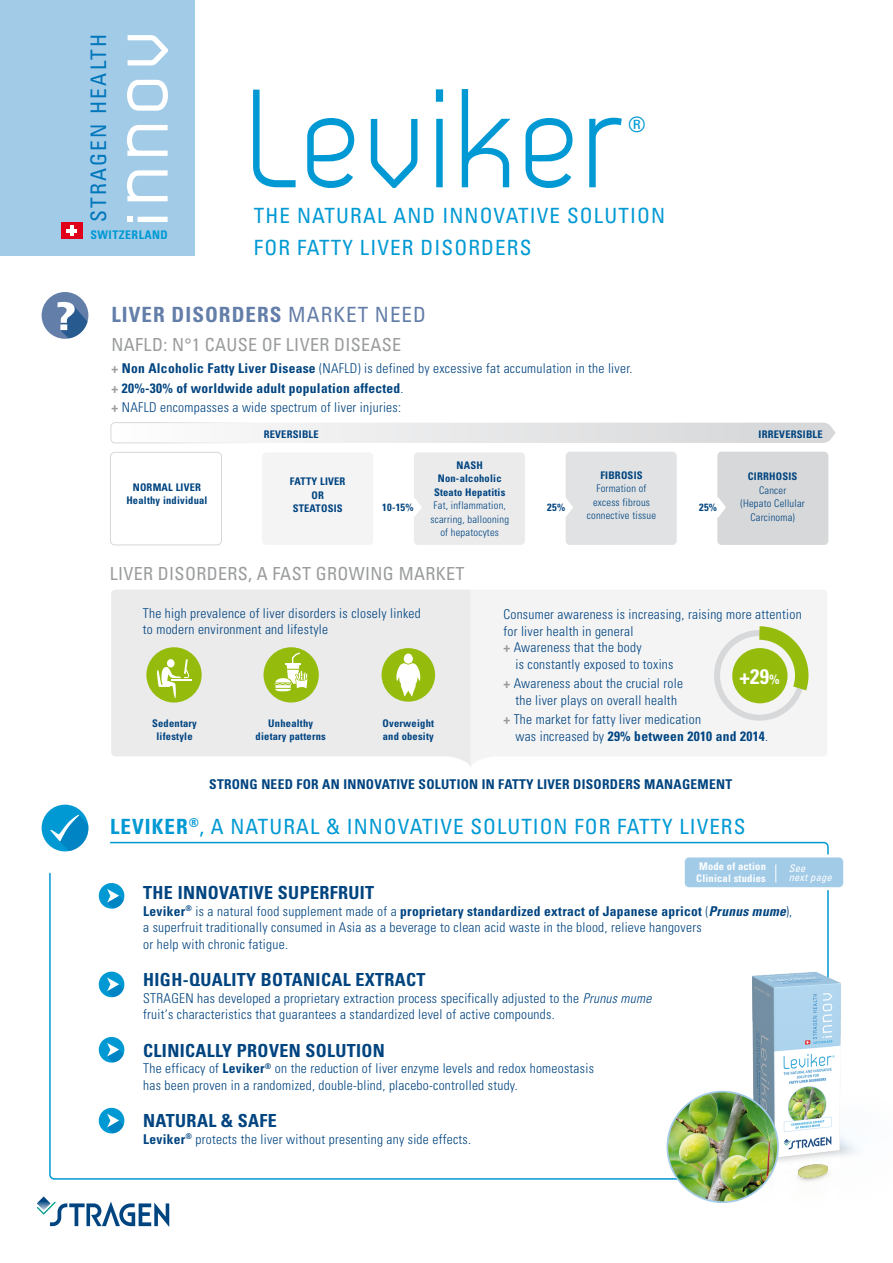
<style>
.page{position:relative;width:893px;height:1263px;background:#fff}
.page>*{position:absolute;margin:0;border:0;box-sizing:border-box;transform-origin:0 0}
.t1{font:139.5px "Dekar";letter-spacing:.04em;color:#0099d3;scale:.91 1}
.t2{font:condensed 21.45px "Univers";letter-spacing:.105em;color:#0076bb}
.t3{font:condensed 21.15px "Univers";color:#0099d3}
.t4{font:condensed 21px/31.5px "Univers";letter-spacing:.055em;color:#0099d3}
.t5{font:700 condensed 21px "Univers";letter-spacing:.05em;color:#637ea9}
.t6{font:700 condensed 21px "Univers";color:#fff}
.t7{font:700 condensed 18px "Univers";letter-spacing:.02em;color:#004480}
.t8{font:condensed 18px "Univers";letter-spacing:.02em;color:#9a9c9d}
.t9{font:300 condensed 13.5px/16.5px "Univers";letter-spacing:.02em;color:#004480}
.t10{font:700 condensed 13.5px "Univers";letter-spacing:.02em;color:#004480}
.t11{font:700 condensed 11.85px "Univers";letter-spacing:.04em;color:#0099d3}
.t12{font:700 condensed 10.5px/13.5px "Univers";letter-spacing:.02em;color:#004480;text-align:center}
.t13{font:300 condensed 10.5px/13.5px "Univers";letter-spacing:.02em;color:#004480;text-align:center}
.t14{font:700 condensed 10.5px/12px "Univers";letter-spacing:.02em;color:#fff}
.t15{font:italic condensed 10.5px/9px "Univers";letter-spacing:.02em;color:#fff}
.s1{font-weight:400}
.s2{font-weight:700;color:#9a9c9d}
.s3{font-weight:700}
.s4{font-weight:700;color:#9a9b9d}
.s5{font-size:13.5px}
.s6{font-weight:700;font-style:italic}
.s7{font-style:italic}
</style>
<div class="page">
<img style="left:638px;top:890px;width:219px;height:313px">
<img style="left:772px;top:1146px;width:82px;height:57px">
<img style="left:752px;top:972px;width:88px;height:186px">
<img style="left:799px;top:1165px;width:28px;height:13px">
<img style="left:667px;top:1092px;width:111px;height:110px;border-radius:55px">
<div style="left:667px;top:1091px;width:112px;height:112px;border:2px solid #a2cbe8;border-radius:50%"></div>
<svg style="left:37px;top:1196px;width:132px;height:31px"></svg>
<svg style="left:41px;top:804px;width:71px;height:71px"></svg>
<div style="left:99px;top:883px;width:25px;height:26px;background:#0099d3;border-radius:50%"></div>
<svg style="left:107px;top:889px;width:17px;height:19px"></svg>
<div style="left:99px;top:971px;width:25px;height:26px;background:#0099d3;border-radius:50%"></div>
<svg style="left:107px;top:977px;width:17px;height:20px"></svg>
<div style="left:99px;top:1108px;width:25px;height:25px;background:#0099d3;border-radius:50%"></div>
<svg style="left:107px;top:1114px;width:17px;height:19px"></svg>
<div style="left:99px;top:1037px;width:25px;height:25px;background:#0099d3;border-radius:50%"></div>
<svg style="left:107px;top:1043px;width:17px;height:19px"></svg>
<div style="left:42px;top:292px;width:46px;height:47px;background:#637ea9;border-radius:50%"></div>
<svg style="left:58px;top:302px;width:30px;height:37px"></svg>
<svg style="left:684px;top:854px;width:160px;height:34px;background:#aed2eb"></svg>
<div style="left:0;top:0;width:195px;height:255px;background:#a2cbe8"></div>
<div style="left:61px;top:223px;width:21px;height:16px;background:#e0001a"></div>
<hr style="left:66px;top:229px;width:11px;height:4px;background:#fff">
<svg style="left:70px;top:226px;width:3px;height:10px"></svg>
<div style="left:138px;top:217px;width:30px;height:5px;background:#fff"></div>
<svg style="left:127px;top:216px;width:5px;height:6px"></svg>
<svg style="left:127px;top:170px;width:41px;height:31px"></svg>
<svg style="left:127px;top:125px;width:41px;height:31px"></svg>
<svg style="left:127px;top:80px;width:41px;height:31px"></svg>
<svg style="left:128px;top:35px;width:40px;height:30px"></svg>
<svg style="left:110px;top:422px;width:726px;height:22px"></svg>
<div style="left:717px;top:452px;width:111px;height:93px;background:#d7d8d9;border-radius:4px"></div>
<div style="left:566px;top:452px;width:111px;height:93px;background:#e1e2e3;border-radius:4px"></div>
<div style="left:414px;top:452px;width:111px;height:93px;background:#ebebec;border-radius:4px"></div>
<div style="left:262px;top:452px;width:111px;height:93px;background:#f4f4f5;border-radius:4px"></div>
<div style="left:110px;top:452px;width:112px;height:93px;border:1px solid #d7d8d9;border-radius:4px"></div>
<svg style="left:566px;top:498px;width:7px;height:18px"></svg>
<svg style="left:717px;top:497px;width:9px;height:20px"></svg>
<svg style="left:414px;top:498px;width:8px;height:19px"></svg>
<svg style="left:111px;top:590px;width:360px;height:177px;background:#ececec"></svg>
<div style="left:471px;top:590px;width:356px;height:175px;background:#f4f4f5"></div>
<div style="left:714px;top:630px;width:91px;height:91px;border:6px solid #d7d8d9;border-radius:50%"></div>
<svg style="left:746px;top:617px;width:62px;height:88px"></svg>
<div style="left:732px;top:648px;width:55px;height:55px;background:#95bc0d;border-radius:50%"></div>
<div style="left:382px;top:648px;width:53px;height:54px;background:#95bc0d;border-radius:50%"></div>
<div style="left:404px;top:653px;width:9px;height:11px;background:#fff;border-radius:50%"></div>
<svg style="left:396px;top:663px;width:24px;height:33px"></svg>
<div style="left:264px;top:647px;width:55px;height:55px;background:#95bc0d;border-radius:50%"></div>
<svg style="left:273px;top:652px;width:36px;height:65px"></svg>
<div style="left:146px;top:647px;width:56px;height:55px;background:#95bc0d;border-radius:50%"></div>
<hr style="left:171px;top:679px;width:20px;height:2px;background:#fff">
<svg style="left:156px;top:659px;width:33px;height:39px"></svg>
<h2 class="t2" style="left:85px;top:222px;width:190px;rotate:-90deg">STRAGEN HEALTH</h2>
<p class="t11" style="left:90px;top:228px;width:79px">SWITZERLAND</p>
<h1 class="t1" style="left:247px;top:70px;width:415px">Leviker</h1>
<h3 class="t3" style="left:628px;top:111px;width:18px">®</h3>
<h3 class="t4" style="left:254px;top:200px;width:413px">THE NATURAL AND INNOVATIVE SOLUTION<br>FOR FATTY LIVER DISORDERS</h3>
<h3 class="t5" style="left:112px;top:301px;width:316px">LIVER DISORDERS <span class="s1">MARKET NEED</span></h3>
<h3 class="t8" style="left:112px;top:333px;width:291px">NAFLD: N°1 CAUSE OF LIVER DISEASE</h3>
<p class="t9" style="left:112px;top:359px;width:522px;line-height:19.5px"><span class="s2">+</span> <span class="s3">Non Alcoholic Fatty Liver Disease</span> (NAFLD) is defined by excessive fat accumulation in the liver. <span class="s2">+</span> <span class="s3">20%-30% of worldwide adult population affected</span>.<br><span class="s2">+</span> NAFLD encompasses a wide spectrum of liver injuries:</p>
<p class="t12" style="left:126px;top:480px;width:83px">NORMAL LIVER<br>Healthy individual</p>
<p class="t12" style="left:264px;top:427px;width:56px">REVERSIBLE</p>
<p class="t12" style="left:759px;top:427px;width:66px">IRREVERSIBLE</p>
<p class="t12" style="left:434px;top:458px;width:73px">NASH<br>Non-alcoholic<br>Steato Hepatitis</p>
<p class="t13" style="left:430px;top:499px;width:80px">Fat, inflammation, scarring, ballooning of hepatocytes</p>
<p class="t12" style="left:600px;top:468px;width:44px">FIBROSIS</p>
<p class="t13" style="left:587px;top:482px;width:71px">Formation of excess fibrous connective tissue</p>
<p class="t12" style="left:748px;top:470px;width:51px">CIRRHOSIS</p>
<p class="t13" style="left:740px;top:483px;width:66px">Cancer<br>(Hepato Cellular<br>Carcinoma)</p>
<p class="t12" style="left:290px;top:475px;width:57px">FATTY LIVER<br>OR<br>STEATOSIS</p>
<p class="t12" style="left:382px;top:500px;width:33px">10-15%</p>
<p class="t12" style="left:547px;top:500px;width:19px">25%</p>
<p class="t12" style="left:699px;top:500px;width:19px">25%</p>
<h3 class="t8" style="left:110px;top:562px;width:356px">LIVER DISORDERS, A FAST GROWING MARKET</h3>
<p class="t9" style="left:143px;top:605px;width:279px">The high prevalence of liver disorders is closely linked to modern environment and lifestyle</p>
<p class="t9" style="left:503px;top:606px;width:300px">Consumer awareness is increasing, raising more attention</p>
<p class="t9" style="left:503px;top:623px;width:131px">for liver health in general</p>
<p class="t9" style="left:503px;top:639px;width:140px"><span class="s4">+</span> Awareness that the body</p>
<p class="t9" style="left:515px;top:656px;width:160px">is constantly exposed to toxins</p>
<p class="t9" style="left:503px;top:675px;width:181px;text-align:center"><span class="s4">+</span> Awareness about the crucial role the liver plays on overall health</p>
<p class="t9" style="left:515px;top:711px;width:254px;text-indent:-12px"><span class="s4">+</span> The market for fatty liver medication<br>was increased by <span class="s3">29% between 2010 and 2014</span>.</p>
<h3 class="t6" style="left:739px;top:663px;width:42px">+29<span class="s5">%</span></h3>
<p class="t12" style="left:152px;top:716px;width:46px">Sedentary lifestyle</p>
<p class="t12" style="left:256px;top:716px;width:72px">Unhealthy dietary patterns</p>
<p class="t12" style="left:383px;top:716px;width:53px;text-align:left">Overweight and obesity</p>
<p class="t10" style="left:209px;top:776px;width:524px">STRONG NEED FOR AN INNOVATIVE SOLUTION IN FATTY LIVER DISORDERS MANAGEMENT</p>
<h3 class="t4" style="left:110px;top:811px;width:637px"><span class="s3">LEVIKER</span><sup>®</sup>, A NATURAL &amp; INNOVATIVE SOLUTION FOR FATTY LIVERS</h3>
<p class="t14" style="left:696px;top:860px;width:71px">Mode of action<br>Clinical studies</p>
<p class="t15" style="left:789px;top:864px;width:45px">See<br>next page</p>
<h3 class="t7" style="left:143px;top:881px;width:232px">THE INNOVATIVE SUPERFRUIT</h3>
<p class="t9" style="left:143px;top:902px;width:651px"><span class="s3">Leviker</span><sup>®</sup> is a natural food supplement made of a <span class="s3">proprietary standardized extract of Japanese apricot</span> (<span class="s6">Prunus mume</span>), a superfruit traditionally consumed in Asia as a beverage to clean acid waste in the blood, relieve hangovers<br>or help with chronic fatigue.</p>
<h3 class="t7" style="left:143px;top:968px;width:284px">HIGH-QUALITY BOTANICAL EXTRACT</h3>
<p class="t9" style="left:143px;top:989px;width:510px">STRAGEN has developed a proprietary extraction process specifically adjusted to the <span class="s7">Prunus mume </span>fruit‘s characteristics that guarantees a standardized level of active compounds.</p>
<h3 class="t7" style="left:143px;top:1039px;width:243px">CLINICALLY PROVEN SOLUTION</h3>
<p class="t9" style="left:143px;top:1060px;width:452px">The efficacy of <span class="s3">Leviker</span><sup>®</sup> on the reduction of liver enzyme levels and redox homeostasis has been proven in a randomized, double-blind, placebo-controlled study.</p>
<h3 class="t7" style="left:143px;top:1109px;width:135px">NATURAL &amp; SAFE</h3>
<p class="t9" style="left:143px;top:1130px;width:329px"><span class="s3">Leviker</span><sup>®</sup> protects the liver without presenting any side effects.</p>
</div>
